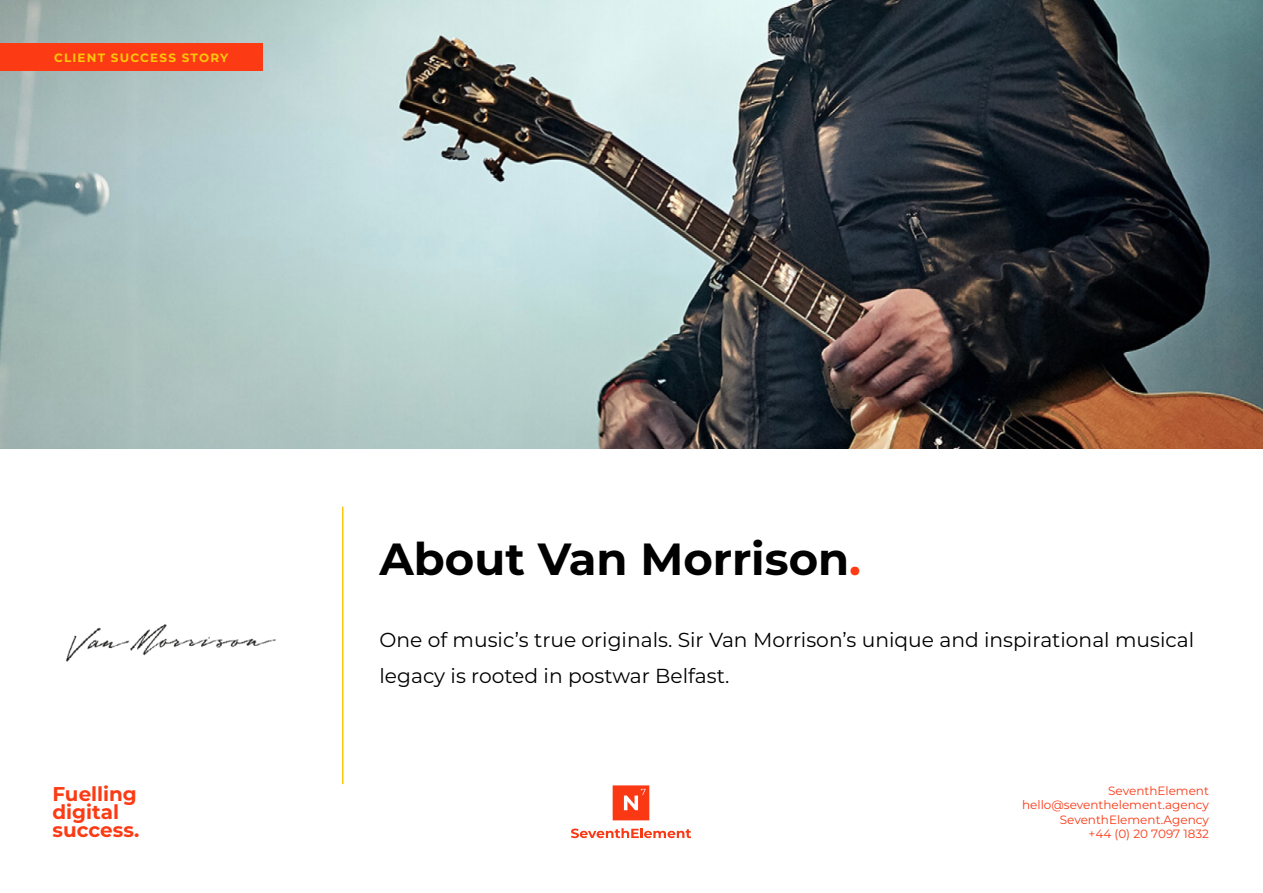
<style>
.page{position:relative;width:1263px;height:893px;background:#fff}
.page>*{position:absolute;margin:0;border:0;box-sizing:border-box;transform-origin:0 0}
.t1{font:700 45px "Montserrat";color:#000}
.t2{font:20.25px/36px "Montserrat";color:#000}
.t3{font:700 19.95px/18px "Montserrat";color:#fc3b14}
.t4{font:12px/14.4px "Montserrat";color:#fa3814;text-align:right}
.t5{font:700 12px "Montserrat";letter-spacing:.1em;color:#ffc70a}
.s1{color:#fc3b14}
</style>
<div class="page">
<svg style="left:613px;top:785px;width:36px;height:35px"></svg>
<svg style="left:571px;top:828px;width:120px;height:10px"></svg>
<img style="left:0;top:0;width:1263px;height:449px">
<hr style="left:342px;top:507px;width:1px;height:277px;background:#ffc70a">
<div style="left:0;top:44px;width:262px;height:27px;background:#fc3b14"></div>
<img style="left:66px;top:624px;width:210px;height:38px">
<p class="t5" style="left:54px;top:49px;width:176px">CLIENT SUCCESS STORY</p>
<h1 class="t1" style="left:379px;top:526px;width:483px">About Van Morrison<span class="s1">.</span></h1>
<p class="t2" style="left:379px;top:621px;width:816px">One of music’s true originals. Sir Van Morrison’s unique and inspirational musical legacy is rooted in postwar Belfast.</p>
<p class="t3" style="left:53px;top:784px;width:88px">Fuelling digital success.</p>
<p class="t4" style="left:1022px;top:783px;width:188px">SeventhElement hello@seventhelement.agency<br>SeventhElement.Agency<br>+44 (0) 20 7097 1832</p>
</div>
